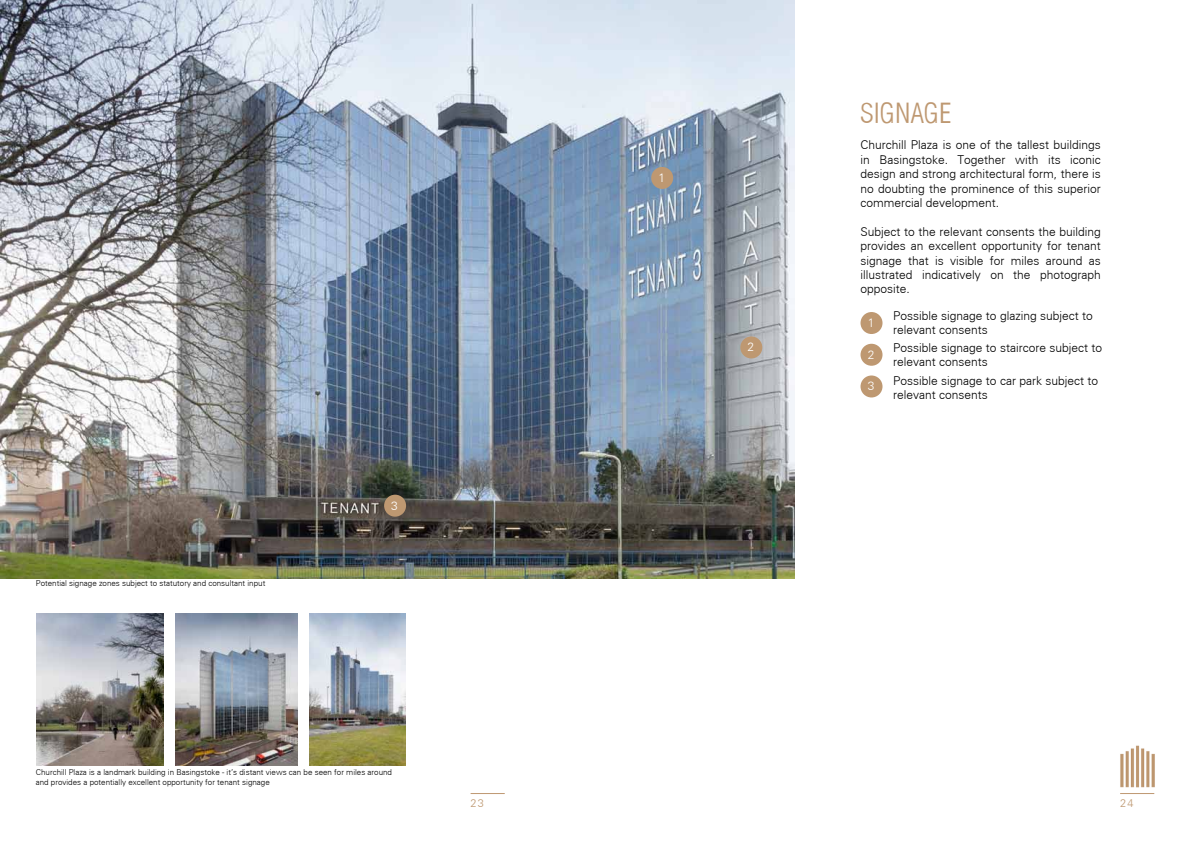
<style>
.page{position:relative;width:1191px;height:842px;background:#fff}
.page>*{position:absolute;margin:0;border:0;box-sizing:border-box;transform-origin:0 0}
.t1{font:300 condensed 31px "Helvetica";color:#be9871}
.t2{font:300 12px/14.4px "Univers";color:#000}
.t3{font:300 12px "Univers";color:#fff}
.t4{font:300 11px "Univers";color:#be9871}
.t5{font:300 8px/9.6px "Univers";color:#000}
</style>
<div class="page">
<img style="left:1120px;top:745px;width:35px;height:43px">
<hr style="left:1120px;top:793px;width:34px;height:1px;background:#be9871">
<hr style="left:470px;top:793px;width:35px;height:1px;background:#be9871">
<img style="left:0;top:0;width:794px;height:578px">
<img style="left:36px;top:613px;width:128px;height:152px">
<img style="left:176px;top:613px;width:122px;height:152px">
<img style="left:310px;top:613px;width:96px;height:152px">
<div style="left:651px;top:167px;width:22px;height:22px;background:#be9871;border-radius:50%"></div>
<div style="left:860px;top:312px;width:22px;height:22px;background:#be9871;border-radius:50%"></div>
<div style="left:860px;top:344px;width:22px;height:22px;background:#be9871;border-radius:50%"></div>
<div style="left:860px;top:375px;width:22px;height:22px;background:#be9871;border-radius:50%"></div>
<div style="left:740px;top:336px;width:22px;height:22px;background:#be9871;border-radius:50%"></div>
<div style="left:384px;top:495px;width:22px;height:22px;background:#be9871;border-radius:50%"></div>
<p class="t5" style="left:36px;top:579px;width:231px">Potential signage zones subject to statutory and consultant input</p>
<p class="t3" style="left:391px;top:498px;width:8px">3</p>
<p class="t5" style="left:36px;top:768px;width:358px">Churchill Plaza is a landmark building in Basingstoke - it’s distant views can be seen for miles around and provides a potentially excellent opportunity for tenant signage</p>
<p class="t3" style="left:658px;top:170px;width:8px">1</p>
<p class="t3" style="left:747px;top:340px;width:8px">2</p>
<h1 class="t1" style="left:860px;top:96px;width:93px">SIGNAGE</h1>
<p class="t2" style="left:860px;top:138px;width:242px;text-align:justify">Churchill Plaza is one of the tallest buildings in Basingstoke. Together with its iconic design and strong architectural form, there is no doubting the prominence of this superior commercial development.</p>
<p class="t2" style="left:860px;top:224px;width:242px;text-align:justify">Subject to the relevant consents the building provides an excellent opportunity for tenant signage that is visible for miles around as illustrated indicatively on the photograph opposite.</p>
<p class="t3" style="left:867px;top:315px;width:8px">1</p>
<p class="t2" style="left:893px;top:308px;width:201px">Possible signage to glazing subject to relevant consents</p>
<p class="t2" style="left:893px;top:340px;width:210px">Possible signage to staircore subject to relevant consents</p>
<p class="t2" style="left:893px;top:373px;width:206px">Possible signage to car park subject to relevant consents</p>
<p class="t3" style="left:867px;top:347px;width:8px">2</p>
<p class="t3" style="left:867px;top:379px;width:8px">3</p>
<p class="t4" style="left:470px;top:797px;width:15px">23</p>
<p class="t4" style="left:1120px;top:797px;width:15px">24</p>
</div>
